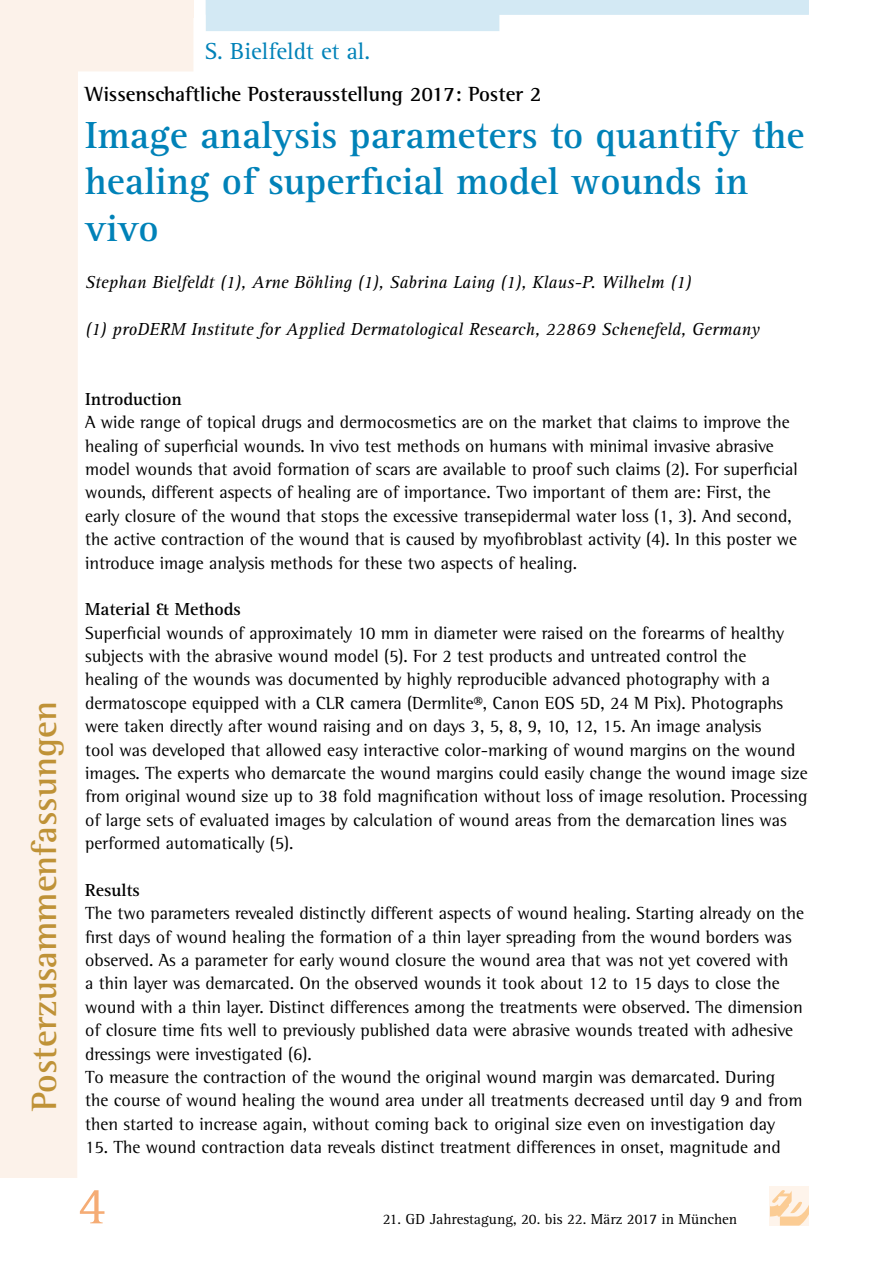
<style>
.page{position:relative;width:893px;height:1263px;background:#fff}
.page>*{position:absolute;margin:0;border:0;box-sizing:border-box;transform-origin:0 0}
.t1{font:54px "Agfa Rotis Serif";color:#f5ac75}
.t2{font:700 39px/46.8px "Agfa Rotis Serif";color:#0082b8}
.t3{font:700 36px "Agfa Rotis Semi Serif";color:#bf9237}
.t4{font:24px "Agfa Rotis Serif";color:#0082b8}
.t5{font:700 21px "Agfa Rotis Semi Serif";color:#000}
.t6{font:18px/23.4px "Agfa Rotis Semi Serif";color:#000}
.t7{font:italic 18px "Agfa Rotis Serif";color:#000}
.t8{font:700 18px "Agfa Rotis Serif";color:#000}
.t9{font:15px "Agfa Rotis Serif";color:#000}
</style>
<div class="page">
<div style="left:770px;top:1186px;width:39px;height:39px;background:#fef4eb"></div>
<svg style="left:770px;top:1190px;width:39px;height:35px"></svg>
<svg style="left:0;top:0;width:194px;height:1178px"></svg>
<div style="left:0;top:0;width:193px;height:17px;background:#fcf2ea"></div>
<svg style="left:206px;top:0;width:603px;height:31px"></svg>
<h3 class="t4" style="left:204px;top:37px;width:167px">S. Bielfeldt et al.</h3>
<p class="t5" style="left:85px;top:81px;width:458px">Wissenschaftliche Posterausstellung 2017: Poster 2</p>
<h2 class="t2" style="left:85px;top:112px;width:721px">Image analysis parameters to quantify the healing of superficial model wounds in vivo</h2>
<p class="t7" style="left:85px;top:272px;width:608px">Stephan Bielfeldt (1), Arne Böhling (1), Sabrina Laing (1), Klaus-P. Wilhelm (1)</p>
<p class="t7" style="left:85px;top:319px;width:676px">(1) proDERM Institute for Applied Dermatological Research, 22869 Schenefeld, Germany</p>
<h3 class="t3" style="left:23px;top:1111px;width:411px;rotate:-90deg">Posterzusammenfassungen</h3>
<p class="t8" style="left:85px;top:388px;width:98px">Introduction</p>
<p class="t6" style="left:85px;top:410px;width:714px">A wide range of topical drugs and dermocosmetics are on the market that claims to improve the healing of superficial wounds. In vivo test methods on humans with minimal invasive abrasive model wounds that avoid formation of scars are available to proof such claims (2). For superficial wounds, different aspects of healing are of importance. Two important of them are: First, the early closure of the wound that stops the excessive transepidermal water loss (1, 3). And second, the active contraction of the wound that is caused by myofibroblast activity (4). In this poster we introduce image analysis methods for these two aspects of healing.</p>
<p class="t8" style="left:85px;top:599px;width:157px">Material &amp; Methods</p>
<p class="t6" style="left:85px;top:621px;width:724px">Superficial wounds of approximately 10 mm in diameter were raised on the forearms of healthy subjects with the abrasive wound model (5). For 2 test products and untreated control the<br>healing of the wounds was documented by highly reproducible advanced photography with a dermatoscope equipped with a CLR camera (Dermlite®, Canon EOS 5D, 24 M Pix). Photographs were taken directly after wound raising and on days 3, 5, 8, 9, 10, 12, 15. An image analysis<br>tool was developed that allowed easy interactive color-marking of wound margins on the wound images. The experts who demarcate the wound margins could easily change the wound image size from original wound size up to 38 fold magnification without loss of image resolution. Processing of large sets of evaluated images by calculation of wound areas from the demarcation lines was performed automatically (5).</p>
<p class="t8" style="left:85px;top:879px;width:56px">Results</p>
<p class="t6" style="left:85px;top:901px;width:721px">The two parameters revealed distinctly different aspects of wound healing. Starting already on the first days of wound healing the formation of a thin layer spreading from the wound borders was observed. As a parameter for early wound closure the wound area that was not yet covered with<br>a thin layer was demarcated. On the observed wounds it took about 12 to 15 days to close the wound with a thin layer. Distinct differences among the treatments were observed. The dimension of closure time fits well to previously published data were abrasive wounds treated with adhesive dressings were investigated (6).<br>To measure the contraction of the wound the original wound margin was demarcated. During<br>the course of wound healing the wound area under all treatments decreased until day 9 and from then started to increase again, without coming back to original size even on investigation day</p>
<p class="t6" style="left:85px;top:1135px;width:697px">15. The wound contraction data reveals distinct treatment differences in onset, magnitude and</p>
<h1 class="t1" style="left:78px;top:1175px;width:30px">4</h1>
<p class="t9" style="left:383px;top:1210px;width:356px">21. GD Jahrestagung, 20. bis 22. März 2017 in München</p>
</div>
